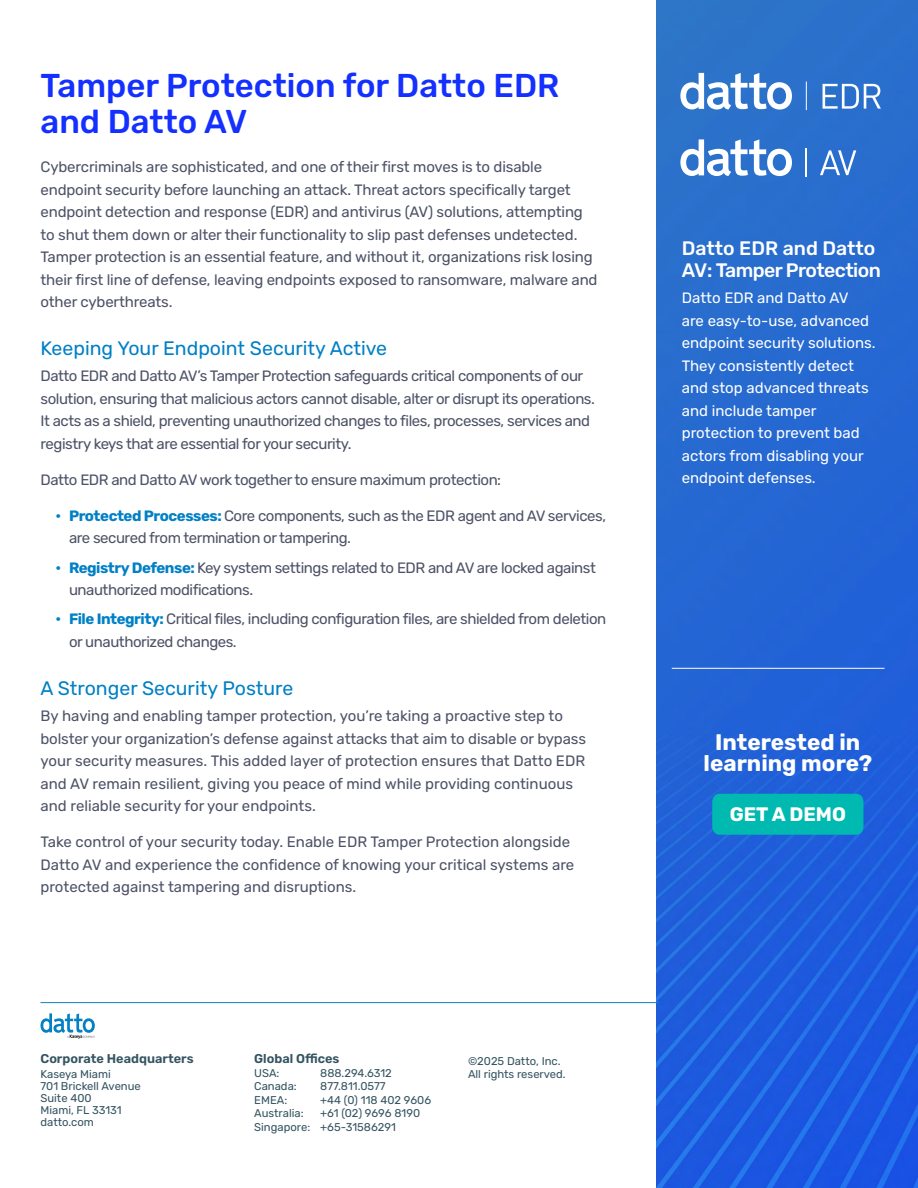
<style>
.page{position:relative;width:918px;height:1188px;background:#fff}
.page>*{position:absolute;margin:0;border:0;box-sizing:border-box;transform-origin:0 0}
.t1{font:500 33px/36px "Rubik";color:#1430ff}
.t2{font:700 22.5px/21px "Rubik";color:#fff;text-align:center}
.t3{font:19.5px "Rubik";color:#0080c6}
.t4{font:500 19.5px/22.5px "Rubik";letter-spacing:-.03em;color:#fff}
.t5{font:700 19.5px "Rubik";color:#fff}
.t6{font:15px/22.5px "Rubik";letter-spacing:-.01em;color:#4d5266}
.t7{font:15px/22.5px "Rubik";letter-spacing:-.03em;color:#4d5266}
.t8{font:15px/22.5px "Rubik";color:#fff}
.t9{font:15px/22.5px "Rubik";letter-spacing:-.03em;color:#4e5367}
.t10{font:600 12.75px "Rubik";color:#345461}
.t11{font:11.25px/12px "Rubik";color:#345461}
.s1{font-weight:700;color:#0080c6}
</style>
<div class="page">
<img style="left:656px;top:0;width:262px;height:1188px">
<div style="left:712px;top:794px;width:151px;height:41px;background:#00bab1"></div>
<hr style="left:672px;top:668px;width:213px;height:1px;background:#fff">
<hr style="left:40px;top:1002px;width:619px;height:1px;background:#1080c4">
<svg style="left:41px;top:1013px;width:54px;height:26px"></svg>
<svg style="left:680px;top:73px;width:112px;height:37px"></svg>
<svg style="left:806px;top:82px;width:1px;height:28px"></svg>
<svg style="left:823px;top:84px;width:58px;height:25px"></svg>
<svg style="left:680px;top:139px;width:112px;height:37px"></svg>
<svg style="left:806px;top:148px;width:1px;height:29px"></svg>
<svg style="left:820px;top:150px;width:36px;height:25px"></svg>
<h1 class="t1" style="left:40px;top:68px;width:520px">Tamper Protection for Datto EDR and Datto AV</h1>
<p class="t6" style="left:40px;top:156px;width:559px">Cybercriminals are sophisticated, and one of their first moves is to disable endpoint security before launching an attack. Threat actors specifically target endpoint detection and response (EDR) and antivirus (AV) solutions, attempting to shut them down or alter their functionality to slip past defenses undetected.<br>Tamper protection is an essential feature, and without it, organizations risk losing their first line of defense, leaving endpoints exposed to ransomware, malware and other cyberthreats.</p>
<h3 class="t3" style="left:40px;top:337px;width:348px">Keeping Your Endpoint Security Active</h3>
<p class="t7" style="left:40px;top:365px;width:556px">Datto EDR and Datto AV’s Tamper Protection safeguards critical components of our solution, ensuring that malicious actors cannot disable, alter or disrupt its operations.<br>It acts as a shield, preventing unauthorized changes to files, processes, services and registry keys that are essential for your security.</p>
<p class="t7" style="left:40px;top:469px;width:462px">Datto EDR and Datto AV work together to ensure maximum protection:</p>
<p class="t9" style="left:69px;top:505px;width:539px;text-indent:-14px"><span class="s1">• Protected Processes:</span> Core components, such as the EDR agent and AV services, are secured from termination or tampering.</p>
<p class="t7" style="left:69px;top:556px;width:528px;text-indent:-14px"><span class="s1">• Registry Defense:</span> Key system settings related to EDR and AV are locked against unauthorized modifications.</p>
<p class="t7" style="left:69px;top:608px;width:539px;text-indent:-14px"><span class="s1">• File Integrity:</span> Critical files, including configuration files, are shielded from deletion or unauthorized changes.</p>
<h3 class="t3" style="left:40px;top:677px;width:254px">A Stronger Security Posture</h3>
<p class="t6" style="left:40px;top:705px;width:547px">By having and enabling tamper protection, you’re taking a proactive step to bolster your organization’s defense against attacks that aim to disable or bypass your security measures. This added layer of protection ensures that Datto EDR and AV remain resilient, giving you peace of mind while providing continuous and reliable security for your endpoints.</p>
<p class="t6" style="left:40px;top:831px;width:535px">Take control of your security today. Enable EDR Tamper Protection alongside<br>Datto AV and experience the confidence of knowing your critical systems are protected against tampering and disruptions.</p>
<p class="t10" style="left:40px;top:1052px;width:155px">Corporate Headquarters</p>
<p class="t11" style="left:40px;top:1069px;width:102px">Kaseya Miami<br>701 Brickell Avenue<br>Suite 400<br>Miami, FL 33131 datto.com</p>
<p class="t10" style="left:254px;top:1052px;width:87px">Global Offices</p>
<p class="t11" style="left:254px;top:1067px;width:27px">USA:</p>
<p class="t11" style="left:320px;top:1067px;width:73px">888.294.6312</p>
<p class="t11" style="left:254px;top:1081px;width:44px">Canada:</p>
<p class="t11" style="left:320px;top:1081px;width:67px">877.811.0577</p>
<p class="t11" style="left:254px;top:1094px;width:34px">EMEA:</p>
<p class="t11" style="left:320px;top:1094px;width:112px">+44 (0) 118 402 9606</p>
<p class="t11" style="left:254px;top:1108px;width:51px">Australia:</p>
<p class="t11" style="left:254px;top:1107px;width:167px;line-height:13.5px;text-indent:66px">+61 (02) 9696 8190<br>Singapore: +65-31586291</p>
<p class="t11" style="left:468px;top:1055px;width:99px;line-height:13.5px">©2025 Datto, Inc.<br>All rights reserved.</p>
<h3 class="t4" style="left:682px;top:237px;width:201px">Datto EDR and Datto<br>AV: Tamper Protection</h3>
<p class="t8" style="left:682px;top:287px;width:195px">Datto EDR and Datto AV<br>are easy-to-use, advanced endpoint security solutions.<br>They consistently detect and stop advanced threats and include tamper protection to prevent bad actors from disabling your endpoint defenses.</p>
<h2 class="t2" style="left:704px;top:732px;width:170px">Interested in learning more?</h2>
<h3 class="t5" style="left:730px;top:803px;width:118px">GET A DEMO</h3>
</div>
